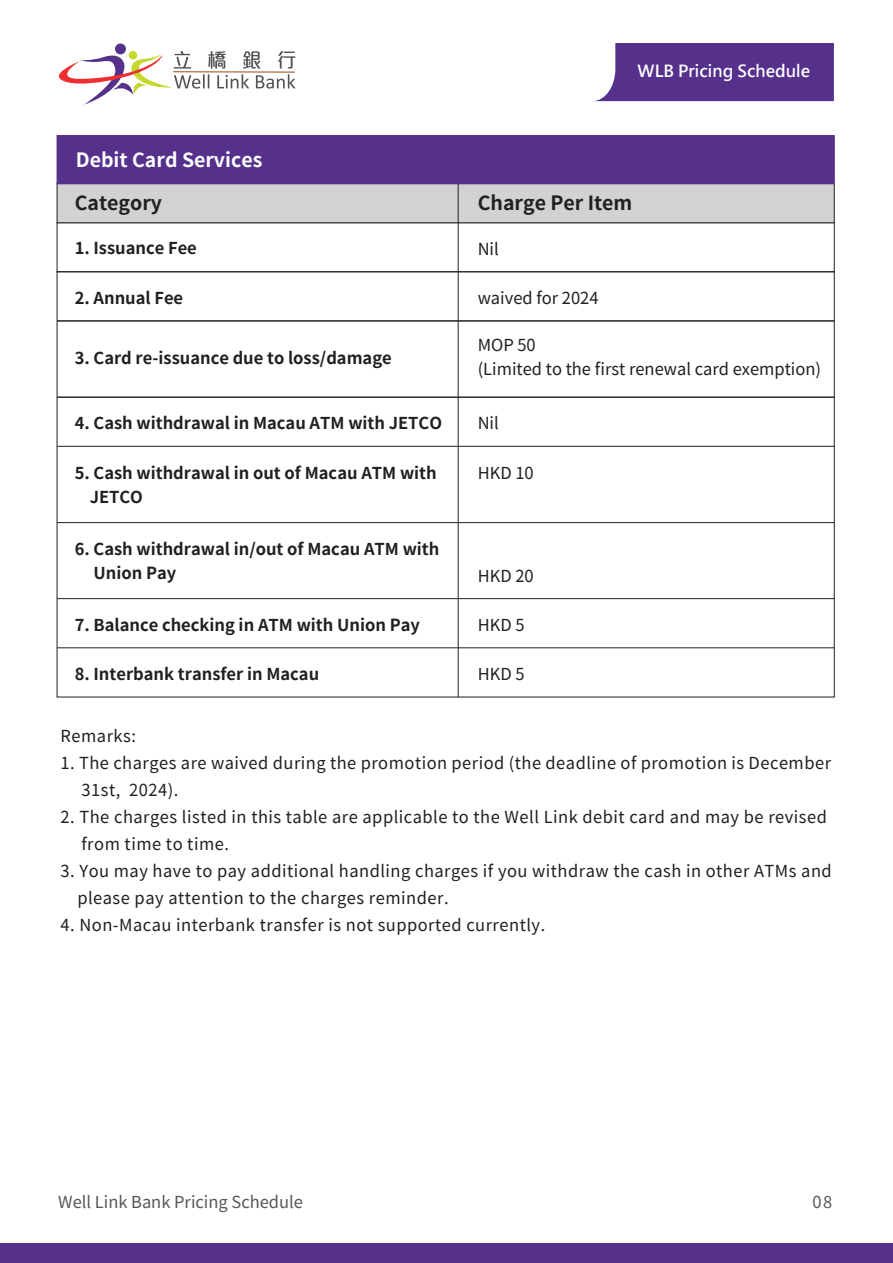
<style>
.page{position:relative;width:893px;height:1263px;background:#fff}
.page>*{position:absolute;margin:0;border:0;box-sizing:border-box;transform-origin:0 0}
.t1{font:700 19.5px "Taipei Sans TC Beta";color:#231f20}
.t2{font:700 19.5px "Taipei Sans TC Beta";color:#fff}
.t3{font:16.5px/27px "Taipei Sans TC Beta";letter-spacing:.03em;color:#231f20}
.t4{font:700 16.5px/24px "Taipei Sans TC Beta";color:#231f20}
.t5{font:16.5px/24px "Taipei Sans TC Beta";color:#231f20}
.t6{font:16.5px "Taipei Sans TC Beta";color:#57585a}
.t7{font:700 16.5px "Microsoft Jheng Hei";color:#fff}
</style>
<div class="page">
<div style="left:115px;top:43px;width:11px;height:11px;background:#55318c;border-radius:50%"></div>
<svg style="left:59px;top:50px;width:236px;height:55px"></svg>
<div style="left:57px;top:222px;width:777px;height:50px;border:1px solid #231f20"></div>
<hr style="left:57px;top:446px;width:777px;height:1px;background:#231f20">
<hr style="left:57px;top:522px;width:777px;height:1px;background:#231f20">
<hr style="left:57px;top:321px;width:777px;height:1px;background:#231f20">
<hr style="left:57px;top:397px;width:777px;height:1px;background:#231f20">
<hr style="left:57px;top:647px;width:777px;height:1px;background:#231f20">
<hr style="left:57px;top:598px;width:777px;height:1px;background:#231f20">
<div style="left:0;top:1244px;width:893px;height:19px;background:#55318c"></div>
<svg style="left:595px;top:43px;width:239px;height:58px;background:#614094"></svg>
<div style="left:57px;top:183px;width:777px;height:40px;background:#d1d2d4;border:1px solid #231f20"></div>
<div style="left:57px;top:135px;width:778px;height:49px;background:#55318c"></div>
<hr style="left:458px;top:184px;width:1px;height:513px;background:#231f20">
<p class="t2" style="left:76px;top:149px;width:188px">Debit Card Services</p>
<p class="t7" style="left:638px;top:60px;width:174px">WLB Pricing Schedule</p>
<p class="t1" style="left:75px;top:192px;width:89px">Category</p>
<p class="t1" style="left:478px;top:192px;width:156px">Charge Per Item</p>
<p class="t4" style="left:75px;top:237px;width:124px">1. Issuance Fee</p>
<p class="t4" style="left:75px;top:286px;width:110px">2. Annual Fee</p>
<p class="t4" style="left:75px;top:346px;width:319px">3. Card re-issuance due to loss/damage</p>
<p class="t4" style="left:75px;top:412px;width:369px">4. Cash withdrawal in Macau ATM with JETCO</p>
<p class="t4" style="left:90px;top:461px;width:349px;text-indent:-15px">5. Cash withdrawal in out of Macau ATM with<br>JETCO</p>
<p class="t4" style="left:93px;top:537px;width:348px;text-indent:-19px">6. Cash withdrawal in/out of Macau ATM with<br>Union Pay</p>
<p class="t4" style="left:75px;top:613px;width:347px">7. Balance checking in ATM with Union Pay</p>
<p class="t4" style="left:75px;top:662px;width:246px">8. Interbank transfer in Macau</p>
<p class="t3" style="left:478px;top:236px;width:23px">Nil</p>
<p class="t5" style="left:478px;top:286px;width:122px">waived for 2024</p>
<p class="t5" style="left:478px;top:334px;width:345px">MOP 50<br>(Limited to the first renewal card exemption)</p>
<p class="t3" style="left:478px;top:410px;width:23px">Nil</p>
<p class="t3" style="left:478px;top:460px;width:58px">HKD 10</p>
<p class="t3" style="left:478px;top:563px;width:58px">HKD 20</p>
<p class="t3" style="left:478px;top:612px;width:48px">HKD 5</p>
<p class="t3" style="left:478px;top:661px;width:48px">HKD 5</p>
<p class="t3" style="left:61px;top:723px;width:77px">Remarks:</p>
<p class="t3" style="left:82px;top:750px;width:751px;text-indent:-21px">1. The charges are waived during the promotion period (the deadline of promotion is December<br>31st, 2024).</p>
<p class="t3" style="left:82px;top:804px;width:747px;text-indent:-21px">2. The charges listed in this table are applicable to the Well Link debit card and may be revised from time to time.</p>
<p class="t3" style="left:77px;top:858px;width:756px;text-indent:-17px">3. You may have to pay additional handling charges if you withdraw the cash in other ATMs and please pay attention to the charges reminder.</p>
<p class="t3" style="left:61px;top:912px;width:486px">4. Non-Macau interbank transfer is not supported currently.</p>
<p class="t6" style="left:58px;top:1192px;width:246px">Well Link Bank Pricing Schedule</p>
<p class="t6" style="left:812px;top:1192px;width:21px">08</p>
</div>
